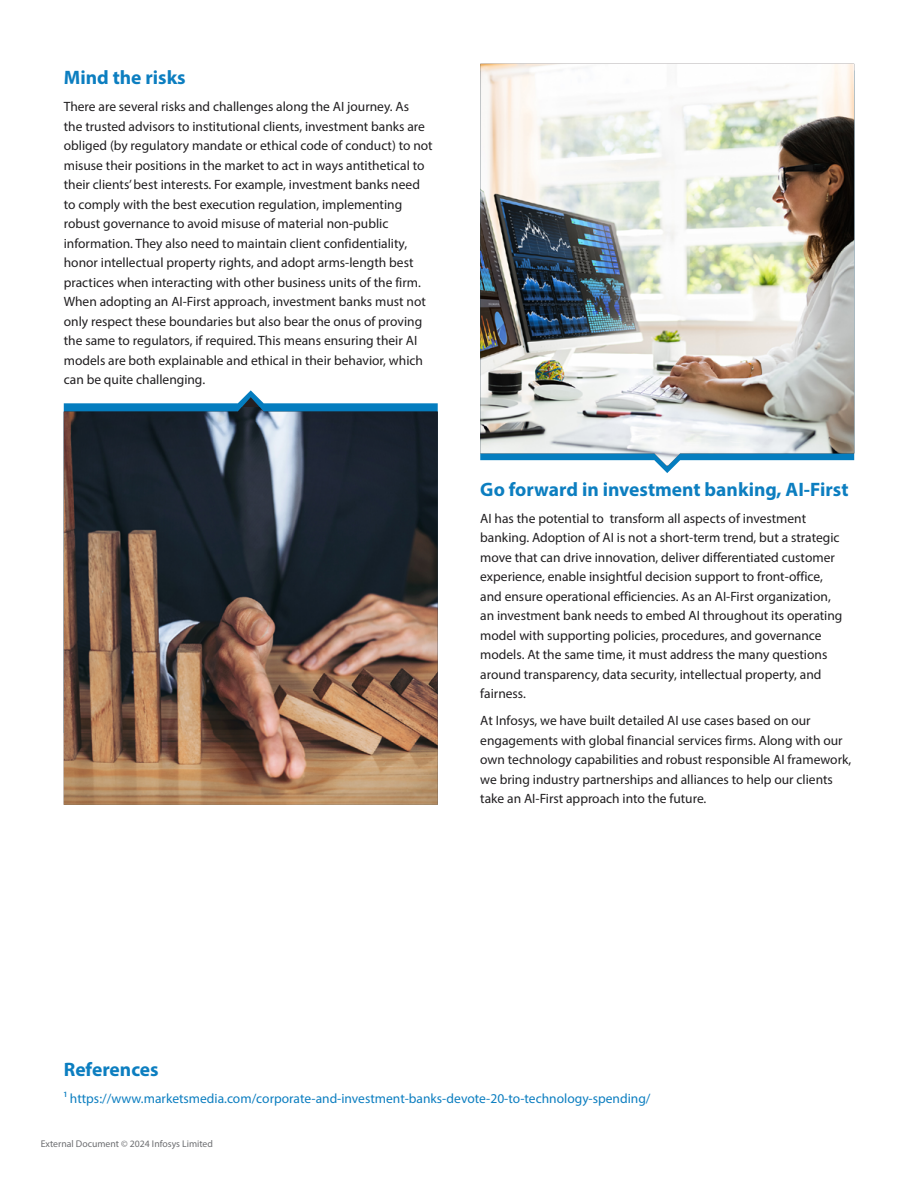
<style>
.page{position:relative;width:918px;height:1188px;background:#fff}
.page>*{position:absolute;margin:0;border:0;box-sizing:border-box;transform-origin:0 0}
.t1{font:700 19.5px "Myriad Pro";color:#0c7ec0}
.t2{font:13.5px/19.5px "Myriad Pro";color:#201e20}
.t3{font:13.5px "Myriad Pro";color:#0c7ec0}
.t4{font:9.75px "Myriad Pro";color:#6d6e71}
</style>
<div class="page">
<svg style="left:64px;top:397px;width:374px;height:10px"></svg>
<img style="left:64px;top:407px;width:374px;height:398px">
<img style="left:480px;top:64px;width:374px;height:402px">
<h1 class="t1" style="left:64px;top:65px;width:124px">Mind the risks</h1>
<p class="t2" style="left:64px;top:97px;width:370px">There are several risks and challenges along the AI journey. As<br>the trusted advisors to institutional clients, investment banks are obliged (by regulatory mandate or ethical code of conduct) to not misuse their positions in the market to act in ways antithetical to their clients’ best interests. For example, investment banks need to comply with the best execution regulation, implementing robust governance to avoid misuse of material non-public information. They also need to maintain client confidentiality, honor intellectual property rights, and adopt arms-length best practices when interacting with other business units of the firm.<br>When adopting an AI-First approach, investment banks must not only respect these boundaries but also bear the onus of proving the same to regulators, if required. This means ensuring their AI models are both explainable and ethical in their behavior, which can be quite challenging.</p>
<h1 class="t1" style="left:480px;top:477px;width:370px">Go forward in investment banking, AI-First</h1>
<p class="t2" style="left:480px;top:508px;width:364px">AI has the potential to transform all aspects of investment banking. Adoption of AI is not a short-term trend, but a strategic move that can drive innovation, deliver differentiated customer experience, enable insightful decision support to front-office, and ensure operational efficiencies. As an AI-First organization, an investment bank needs to embed AI throughout its operating model with supporting policies, procedures, and governance models. At the same time, it must address the many questions around transparency, data security, intellectual property, and fairness.</p>
<p class="t2" style="left:480px;top:711px;width:373px">At Infosys, we have built detailed AI use cases based on our engagements with global financial services firms. Along with our own technology capabilities and robust responsible AI framework, we bring industry partnerships and alliances to help our clients take an AI-First approach into the future.</p>
<h1 class="t1" style="left:64px;top:1057px;width:96px">References</h1>
<p class="t3" style="left:64px;top:1090px;width:588px">1 https://www.marketsmedia.com/corporate-and-investment-banks-devote-20-to-technology-spending/</p>
<p class="t4" style="left:41px;top:1138px;width:174px">External Document © 2024 Infosys Limited</p>
</div>
